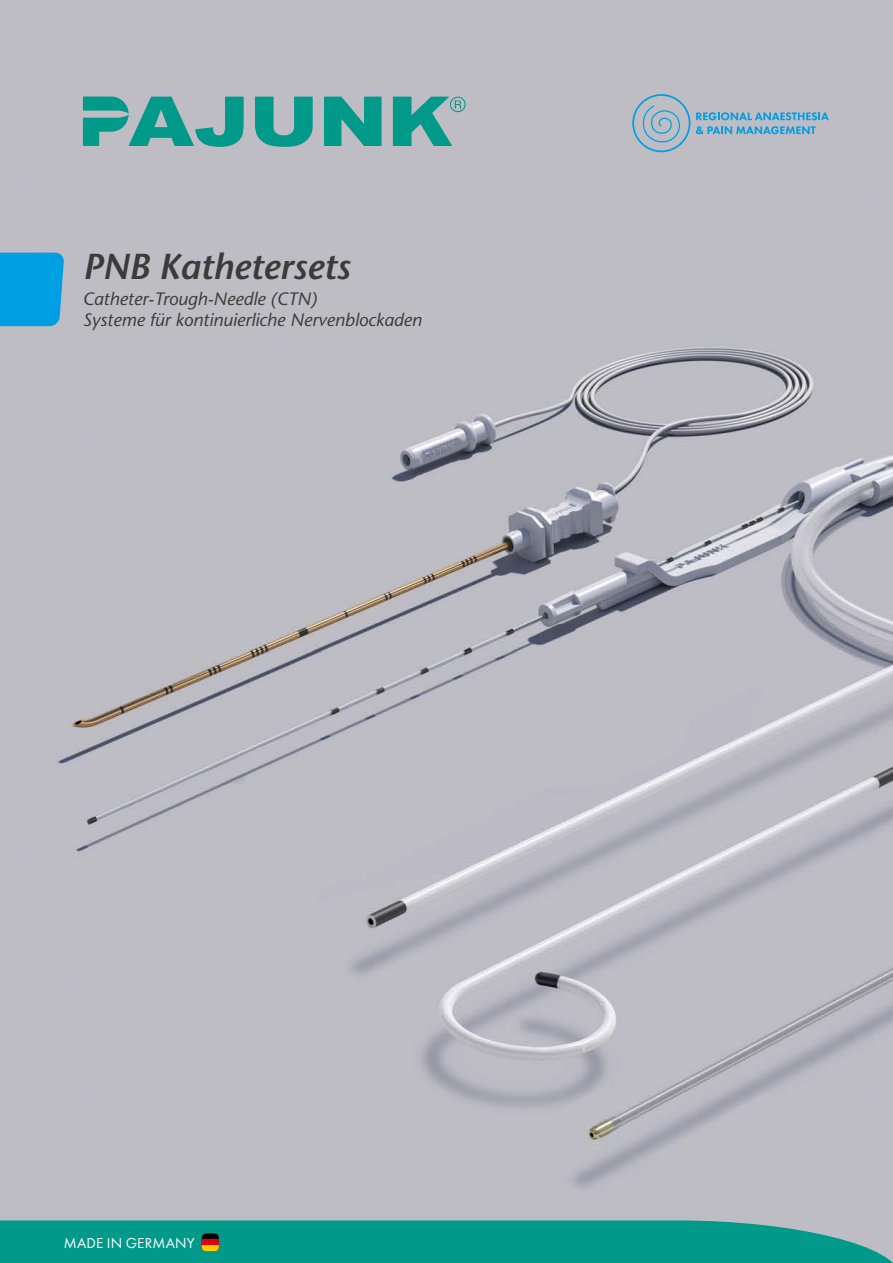
<style>
.page{position:relative;width:893px;height:1263px;background:#fff}
.page>*{position:absolute;margin:0;border:0;box-sizing:border-box;transform-origin:0 0}
.t1{font:italic 600 36px "Stone Sans Std";color:#3b3b3a}
.t2{font:italic 500 18px "Stone Sans Std";color:#3b3b3a}
.t3{font:15px "Futura PT";letter-spacing:.01em;color:#fff}
</style>
<div class="page">
<img style="left:0;top:0;width:893px;height:1220px">
<svg style="left:632px;top:94px;width:58px;height:58px"></svg>
<svg style="left:696px;top:112px;width:133px;height:8px"></svg>
<svg style="left:696px;top:126px;width:120px;height:8px"></svg>
<div style="left:0;top:253px;width:64px;height:73px;background:#009ee3"></div>
<svg style="left:0;top:1220px;width:893px;height:43px"></svg>
<div style="left:202px;top:1239px;width:17px;height:12px;background:#e3000f"></div>
<div style="left:202px;top:1245px;width:17px;height:6px;background:#fc0"></div>
<svg style="left:255px;top:97px;width:58px;height:50px"></svg>
<svg style="left:324px;top:97px;width:58px;height:49px"></svg>
<svg style="left:393px;top:97px;width:73px;height:49px"></svg>
<svg style="left:83px;top:97px;width:161px;height:50px"></svg>
<p class="t1" style="left:83px;top:245px;width:269px">PNB Kathetersets</p>
<p class="t2" style="left:83px;top:288px;width:236px">Catheter-Trough-Needle (CTN)</p>
<p class="t2" style="left:83px;top:309px;width:340px">Systeme für kontinuierliche Nervenblockaden</p>
<p class="t3" style="left:64px;top:1234px;width:132px">MADE IN GERMANY</p>
</div>
